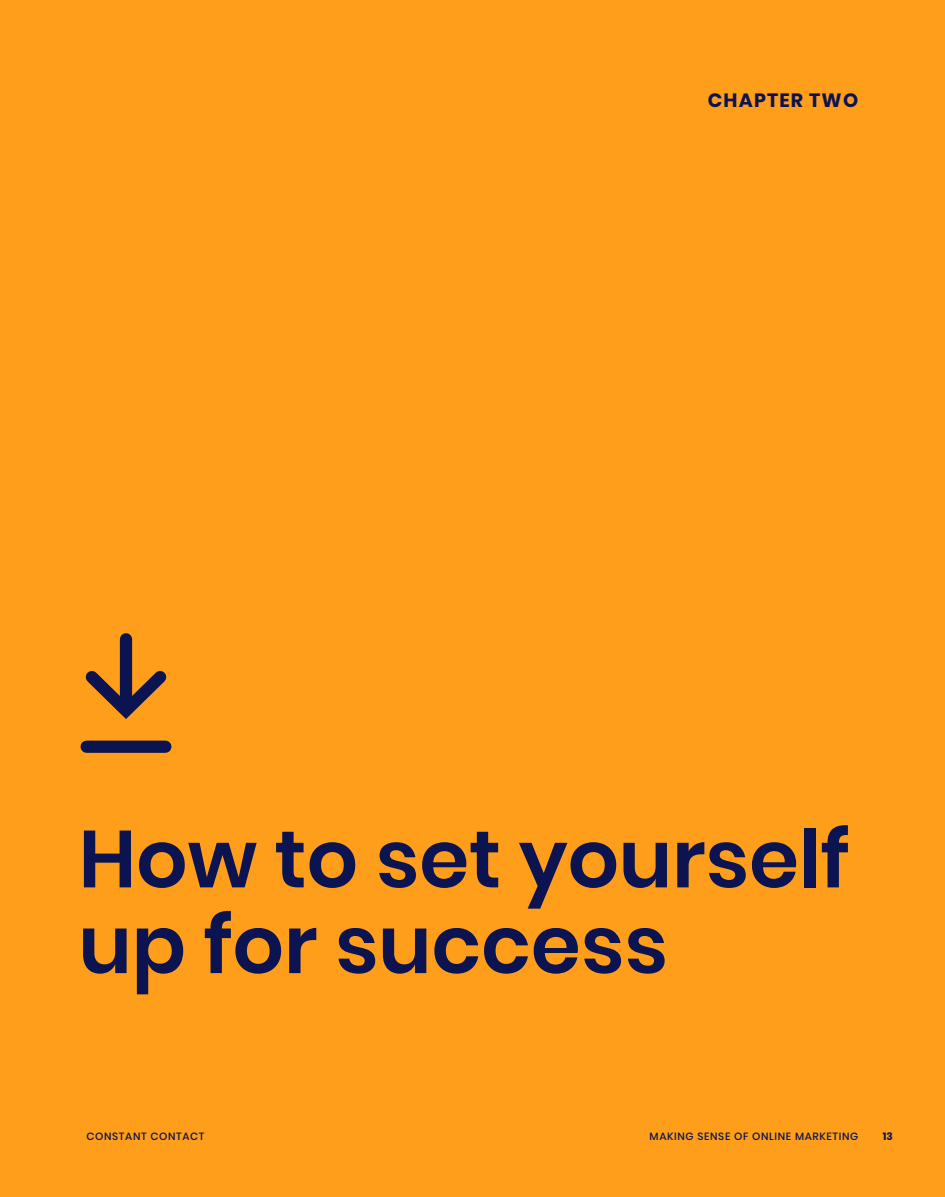
<style>
.page{position:relative;width:945px;height:1197px;background:#ff9e1a}
.page>*{position:absolute;margin:0;border:0;box-sizing:border-box;transform-origin:0 0}
.t1{font:600 80.5px/85.8px "Poppins";color:#0b1450}
.t2{font:700 19.25px "Poppins";letter-spacing:.06em;color:#0b1450}
.t3{font:500 10.5px "Poppins";letter-spacing:.06em;color:#0b1450}
.t4{font:700 10.5px "Poppins";color:#0b1450}
</style>
<div class="page">
<div style="left:120px;top:639px;width:12px;height:69px;background:#0b1450"></div>
<svg style="left:85px;top:660px;width:82px;height:59px"></svg>
<div style="left:87px;top:741px;width:78px;height:12px;background:#0b1450"></div>
<h2 class="t2" style="left:708px;top:89px;width:152px">CHAPTER TWO</h2>
<h1 class="t1" style="left:79px;top:817px;width:772px">How to set yourself up for success</h1>
<p class="t3" style="left:87px;top:1130px;width:119px">CONSTANT CONTACT</p>
<p class="t3" style="left:650px;top:1130px;width:210px">MAKING SENSE OF ONLINE MARKETING</p>
<p class="t4" style="left:883px;top:1130px;width:12px">13</p>
</div>
